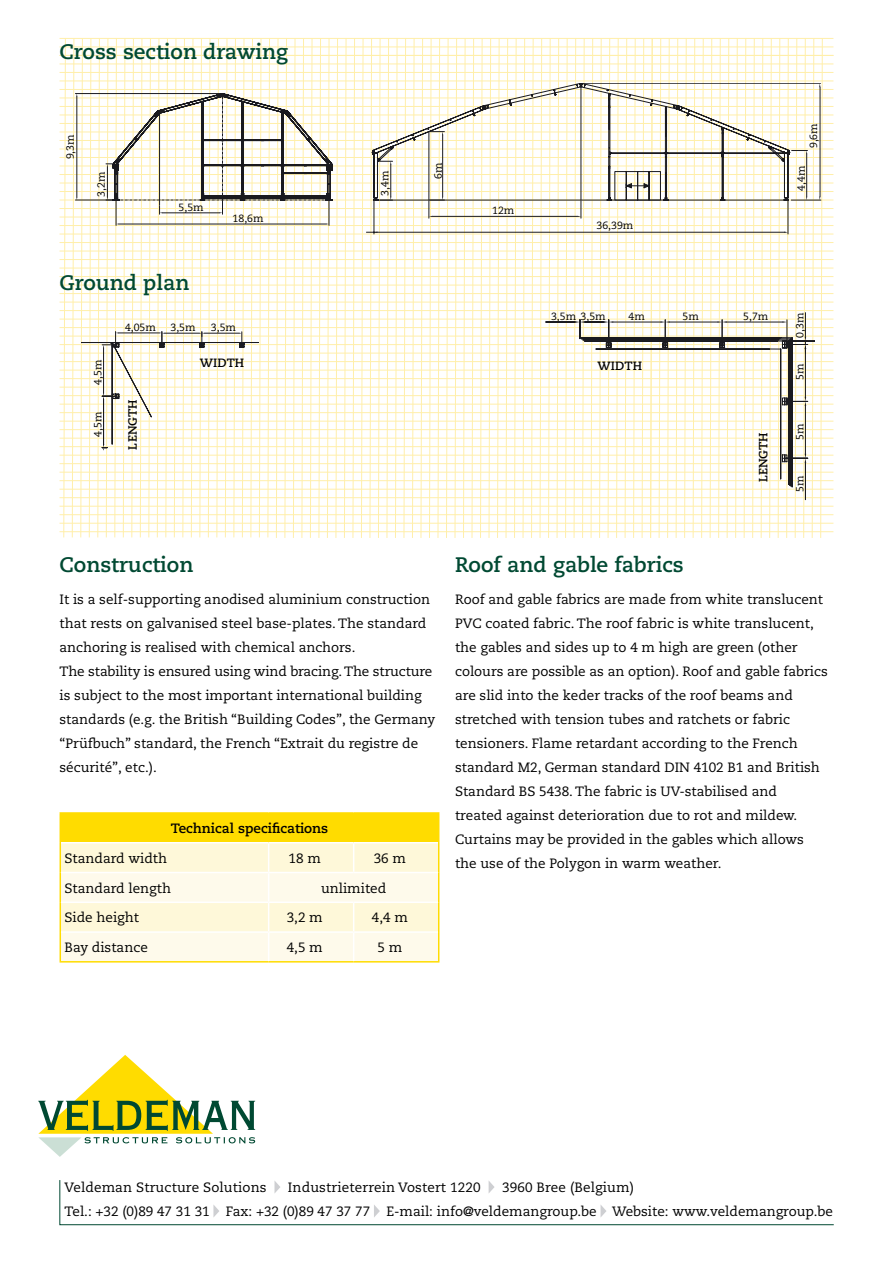
<style>
.page{position:relative;width:893px;height:1263px;background:#fff}
.page>*{position:absolute;margin:0;border:0;box-sizing:border-box;transform-origin:0 0}
.t1{font:700 21px "Caecilia LT Std";color:#004932}
.t2{font:13.5px/24px "Caecilia LT Std";color:#000}
.t3{font:700 13.5px "Caecilia LT Std";color:#000}
.t4{font:700 12px "Caecilia LT Std";color:#000}
.t5{font:10.5px "Caecilia LT Std";color:#000}
</style>
<div class="page">
<hr style="left:60px;top:38px;width:773px;height:1px;background:#ffefaa">
<hr style="left:60px;top:47px;width:773px;height:1px;background:#ffefaa">
<hr style="left:60px;top:55px;width:773px;height:1px;background:#ffefaa">
<hr style="left:60px;top:64px;width:773px;height:1px;background:#ffefaa">
<hr style="left:60px;top:72px;width:773px;height:1px;background:#ffefaa">
<hr style="left:60px;top:81px;width:773px;height:1px;background:#ffefaa">
<hr style="left:60px;top:89px;width:773px;height:1px;background:#ffefaa">
<hr style="left:60px;top:98px;width:773px;height:1px;background:#ffefaa">
<hr style="left:60px;top:106px;width:773px;height:1px;background:#ffefaa">
<hr style="left:60px;top:115px;width:773px;height:1px;background:#ffefaa">
<hr style="left:60px;top:123px;width:773px;height:1px;background:#ffefaa">
<hr style="left:60px;top:132px;width:773px;height:1px;background:#ffefaa">
<hr style="left:60px;top:140px;width:773px;height:1px;background:#ffefaa">
<hr style="left:60px;top:149px;width:773px;height:1px;background:#ffefaa">
<hr style="left:60px;top:157px;width:773px;height:1px;background:#ffefaa">
<hr style="left:60px;top:166px;width:773px;height:1px;background:#ffefaa">
<hr style="left:60px;top:174px;width:773px;height:1px;background:#ffefaa">
<hr style="left:60px;top:183px;width:773px;height:1px;background:#ffefaa">
<hr style="left:60px;top:191px;width:773px;height:1px;background:#ffefaa">
<hr style="left:60px;top:200px;width:773px;height:1px;background:#ffefaa">
<hr style="left:60px;top:208px;width:773px;height:1px;background:#ffefaa">
<hr style="left:60px;top:217px;width:773px;height:1px;background:#ffefaa">
<hr style="left:60px;top:225px;width:773px;height:1px;background:#ffefaa">
<hr style="left:60px;top:234px;width:773px;height:1px;background:#ffefaa">
<hr style="left:60px;top:242px;width:773px;height:1px;background:#ffefaa">
<hr style="left:60px;top:251px;width:773px;height:1px;background:#ffefaa">
<hr style="left:60px;top:259px;width:773px;height:1px;background:#ffefaa">
<hr style="left:60px;top:268px;width:773px;height:1px;background:#ffefaa">
<hr style="left:60px;top:276px;width:773px;height:1px;background:#ffefaa">
<hr style="left:60px;top:285px;width:773px;height:1px;background:#ffefaa">
<hr style="left:60px;top:293px;width:773px;height:1px;background:#ffefaa">
<hr style="left:60px;top:302px;width:773px;height:1px;background:#ffefaa">
<hr style="left:60px;top:310px;width:773px;height:1px;background:#ffefaa">
<hr style="left:60px;top:319px;width:773px;height:1px;background:#ffefaa">
<hr style="left:60px;top:327px;width:773px;height:1px;background:#ffefaa">
<hr style="left:60px;top:336px;width:773px;height:1px;background:#ffefaa">
<hr style="left:60px;top:344px;width:773px;height:1px;background:#ffefaa">
<hr style="left:60px;top:353px;width:773px;height:1px;background:#ffefaa">
<hr style="left:60px;top:361px;width:773px;height:1px;background:#ffefaa">
<hr style="left:60px;top:370px;width:773px;height:1px;background:#ffefaa">
<hr style="left:60px;top:378px;width:773px;height:1px;background:#ffefaa">
<hr style="left:60px;top:387px;width:773px;height:1px;background:#ffefaa">
<hr style="left:60px;top:395px;width:773px;height:1px;background:#ffefaa">
<hr style="left:60px;top:404px;width:773px;height:1px;background:#ffefaa">
<hr style="left:60px;top:412px;width:773px;height:1px;background:#ffefaa">
<hr style="left:60px;top:421px;width:773px;height:1px;background:#ffefaa">
<hr style="left:60px;top:429px;width:773px;height:1px;background:#ffefaa">
<hr style="left:60px;top:438px;width:773px;height:1px;background:#ffefaa">
<hr style="left:60px;top:446px;width:773px;height:1px;background:#ffefaa">
<hr style="left:60px;top:455px;width:773px;height:1px;background:#ffefaa">
<svg style="left:353px;top:39px;width:2px;height:499px"></svg>
<svg style="left:344px;top:39px;width:2px;height:499px"></svg>
<svg style="left:63px;top:39px;width:3px;height:499px"></svg>
<hr style="left:60px;top:463px;width:773px;height:1px;background:#ffefaa">
<hr style="left:60px;top:472px;width:773px;height:1px;background:#ffefaa">
<hr style="left:60px;top:480px;width:773px;height:1px;background:#ffefaa">
<hr style="left:60px;top:489px;width:773px;height:1px;background:#ffefaa">
<hr style="left:60px;top:497px;width:773px;height:1px;background:#ffefaa">
<hr style="left:60px;top:506px;width:773px;height:1px;background:#ffefaa">
<hr style="left:60px;top:514px;width:773px;height:1px;background:#ffefaa">
<hr style="left:60px;top:523px;width:773px;height:1px;background:#ffefaa">
<hr style="left:60px;top:531px;width:773px;height:1px;background:#ffefaa">
<svg style="left:38px;top:1055px;width:217px;height:102px"></svg>
<svg style="left:59px;top:1180px;width:775px;height:45px"></svg>
<svg style="left:72px;top:39px;width:266px;height:499px"></svg>
<svg style="left:361px;top:39px;width:462px;height:499px"></svg>
<hr style="left:581px;top:83px;width:239px;height:1px;background:#1a1a1f">
<hr style="left:60px;top:812px;width:209px;height:2px;background:#ffdc00">
<hr style="left:269px;top:812px;width:85px;height:2px;background:#ffdc00">
<hr style="left:354px;top:812px;width:85px;height:2px;background:#ffdc00">
<svg style="left:60px;top:814px;width:379px;height:148px;background:#fef3b6"></svg>
<h1 class="t1" style="left:60px;top:39px;width:230px">Cross section drawing</h1>
<p class="t5" style="left:64px;top:159px;width:27px;rotate:-90deg">9,3m</p>
<p class="t5" style="left:95px;top:197px;width:27px;rotate:-90deg">3,2m</p>
<p class="t5" style="left:179px;top:201px;width:27px">5,5m</p>
<h1 class="t1" style="left:60px;top:270px;width:132px">Ground plan</h1>
<p class="t5" style="left:233px;top:212px;width:32px">18,6m</p>
<p class="t5" style="left:92px;top:385px;width:27px;rotate:-90deg">4,5m</p>
<p class="t5" style="left:92px;top:437px;width:27px;rotate:-90deg">4,5m</p>
<p class="t5" style="left:125px;top:321px;width:32px">4,05m</p>
<p class="t4" style="left:126px;top:450px;width:52px;rotate:-90deg">LENGTH</p>
<p class="t5" style="left:171px;top:321px;width:27px">3,5m</p>
<p class="t5" style="left:211px;top:321px;width:27px">3,5m</p>
<p class="t4" style="left:200px;top:356px;width:46px">WIDTH</p>
<p class="t5" style="left:379px;top:196px;width:27px;rotate:-90deg">3,4m</p>
<p class="t5" style="left:432px;top:179px;width:18px;rotate:-90deg">6m</p>
<p class="t5" style="left:492px;top:205px;width:24px">12m</p>
<p class="t5" style="left:597px;top:219px;width:38px">36,39m</p>
<p class="t5" style="left:551px;top:310px;width:56px">3,5m 3,5m</p>
<p class="t5" style="left:628px;top:310px;width:18px">4m</p>
<p class="t5" style="left:682px;top:310px;width:18px">5m</p>
<p class="t4" style="left:598px;top:359px;width:46px">WIDTH</p>
<p class="t5" style="left:808px;top:148px;width:27px;rotate:-90deg">9,6m</p>
<p class="t5" style="left:795px;top:191px;width:27px;rotate:-90deg">4,4m</p>
<p class="t5" style="left:743px;top:310px;width:27px">5,7m</p>
<p class="t4" style="left:756px;top:482px;width:52px;rotate:-90deg">LENGTH</p>
<p class="t5" style="left:794px;top:338px;width:27px;rotate:-90deg">0,3m</p>
<p class="t5" style="left:794px;top:380px;width:18px;rotate:-90deg">5m</p>
<p class="t5" style="left:794px;top:440px;width:18px;rotate:-90deg">5m</p>
<p class="t5" style="left:794px;top:492px;width:18px;rotate:-90deg">5m</p>
<h1 class="t1" style="left:60px;top:552px;width:135px">Construction</h1>
<p class="t2" style="left:60px;top:588px;width:377px">It is a self-supporting anodised aluminium construction that rests on galvanised steel base-plates. The standard anchoring is realised with chemical anchors.<br>The stability is ensured using wind bracing. The structure is subject to the most important international building standards (e.g. the British “Building Codes”, the Germany “Prüfbuch” standard, the French “Extrait du registre de sécurité”, etc.).</p>
<p class="t3" style="left:171px;top:820px;width:159px">Technical specifications</p>
<p class="t2" style="left:65px;top:846px;width:104px">Standard width</p>
<p class="t2" style="left:289px;top:846px;width:34px">18 m</p>
<p class="t2" style="left:374px;top:846px;width:34px">36 m</p>
<p class="t2" style="left:65px;top:876px;width:108px">Standard length</p>
<p class="t2" style="left:321px;top:876px;width:67px">unlimited</p>
<p class="t2" style="left:65px;top:906px;width:76px">Side height</p>
<p class="t2" style="left:287px;top:906px;width:38px">3,2 m</p>
<p class="t2" style="left:372px;top:906px;width:38px">4,4 m</p>
<p class="t2" style="left:65px;top:936px;width:85px">Bay distance</p>
<p class="t2" style="left:287px;top:936px;width:38px">4,5 m</p>
<p class="t2" style="left:377px;top:936px;width:26px">5 m</p>
<h1 class="t1" style="left:455px;top:552px;width:230px">Roof and gable fabrics</h1>
<p class="t2" style="left:455px;top:588px;width:374px">Roof and gable fabrics are made from white translucent PVC coated fabric. The roof fabric is white translucent, the gables and sides up to 4 m high are green (other colours are possible as an option). Roof and gable fabrics are slid into the keder tracks of the roof beams and stretched with tension tubes and ratchets or fabric tensioners. Flame retardant according to the French standard M2, German standard DIN 4102 B1 and British Standard BS 5438. The fabric is UV-stabilised and<br>treated against deterioration due to rot and mildew.<br>Curtains may be provided in the gables which allows the use of the Polygon in warm weather.</p>
<p class="t2" style="left:65px;top:1175px;width:770px;text-indent:438px">3960 Bree (Belgium)<br>Tel.: +32 (0)89 47 31 31 Fax: +32 (0)89 47 37 77 E-mail: info@veldemangroup.be Website: www.veldemangroup.be</p>
<p class="t2" style="left:65px;top:1175px;width:204px">Veldeman Structure Solutions</p>
<p class="t2" style="left:288px;top:1175px;width:194px">Industrieterrein Vostert 1220</p>
</div>
